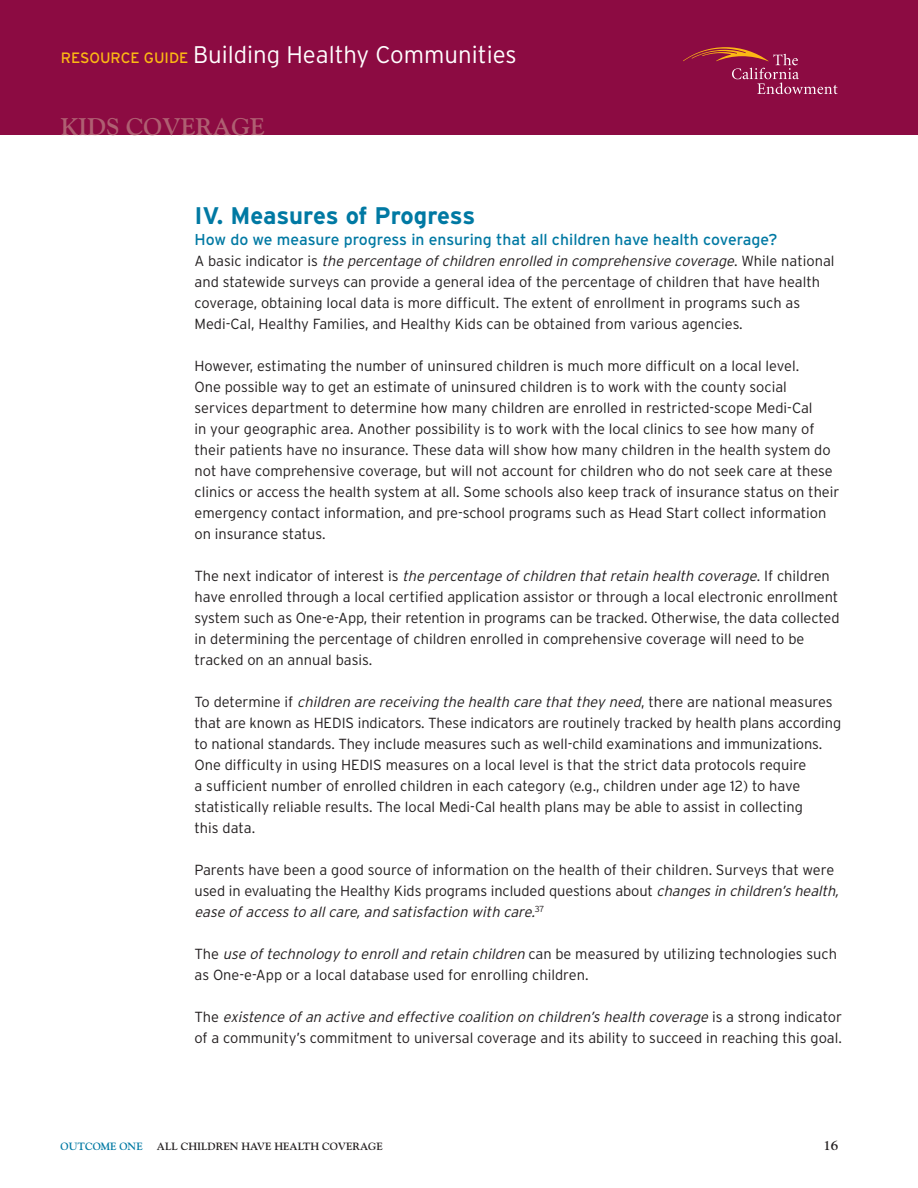
<style>
.page{position:relative;width:918px;height:1188px;background:#fff}
.page>*{position:absolute;margin:0;border:0;box-sizing:border-box;transform-origin:0 0}
.t1{font:300 24px "Interstate";color:#fff}
.t2{font:700 24px "Interstate";letter-spacing:-.005em;color:#0079a3}
.t3{font:700 24px "Goudy";color:#af5f72}
.t4{font:15.75px "Interstate";color:#0079a3}
.t5{font:300 14.7px/21px "Interstate";color:#231f20}
.t6{font:700 13.5px "Goudy";color:#231f20}
.t7{font:700 10.5px "Goudy";color:#231f20}
.t8{font:700 10.5px "Goudy";color:#0079a3}
.s1{font-weight:400;font-size:15px;color:#fcb814}
.s2{font-style:italic}
</style>
<div class="page">
<div style="left:0;top:0;width:918px;height:135px;background:#8c0b42"></div>
<svg style="left:683px;top:47px;width:155px;height:47px"></svg>
<h1 class="t1" style="left:61px;top:41px;width:457px"><span class="s1">RESOURCE GUIDE</span> Building Healthy Communities</h1>
<h1 class="t3" style="left:61px;top:112px;width:205px">KIDS COVERAGE</h1>
<h1 class="t2" style="left:195px;top:201px;width:282px">IV. Measures of Progress</h1>
<p class="t4" style="left:195px;top:230px;width:584px">How do we measure progress in ensuring that all children have health coverage?</p>
<p class="t5" style="left:195px;top:250px;width:642px">A ba s i c i n d i ca to r i s <span class="s2">the percentage of children enrolled in comprehensive coverage</span>. Wh i l e n a t i o n a l and statewide surveys can provide a general idea of the percentage of children that have health coverage, obtaining local data is more difficult. The extent of enrollment in programs such as Medi-Cal, Healthy Families, and Healthy Kids can be obtained from various agencies.</p>
<p class="t5" style="left:195px;top:355px;width:646px">However, estimating the number of uninsured children is much more difficult on a local level.<br>One possible way to get an estimate of uninsured children is to work with the county social services department to determine how many children are enrolled in restricted-scope Medi-Cal<br>in your geographic area. Another possibility is to work with the local clinics to see how many of their patients have no insurance. These data will show how many children in the health system do not have comprehensive coverage, but will not account for children who do not seek care at these clinics or access the health system at all. Some schools also keep track of insurance status on their emergency contact information, and pre-school programs such as Head Start collect information on insurance status.</p>
<p class="t5" style="left:195px;top:565px;width:647px">The next indicator of interest is <span class="s2">the percentage of children that retain health coverage</span>. If children have enrolled through a local certified application assistor or through a local electronic enrollment system such as One-e-App, their retention in programs can be tracked. Otherwise, the data collected in determining the percentage of children enrolled in comprehensive coverage will need to be tracked on an annual basis.</p>
<p class="t5" style="left:195px;top:691px;width:648px">To determine if <span class="s2">children are receiving the health care that they need</span>, there are national measures that are known as HEDIS indicators. These indicators are routinely tracked by health plans according to national standards. They include measures such as well-child examinations and immunizations.<br>One difficulty in using HEDIS measures on a local level is that the strict data protocols require<br>a sufficient number of enrolled children in each category (e.g., children under age 12) to have statistically reliable results. The local Medi-Cal health plans may be able to assist in collecting<br>this data.</p>
<p class="t5" style="left:195px;top:859px;width:648px">Parents have been a good source of information on the health of their children. Surveys that were used in evaluating the Healthy Kids programs included questions about <span class="s2">changesinchildren’shealth, ease of access to all care, and satisfaction with care.</span><sup>37</sup></p>
<p class="t5" style="left:195px;top:943px;width:644px">The <span class="s2">useoftechnology toenrollandretainchildren</span>can be measured by utilizing technologies such as One-e-App or a local database used for enrolling children.</p>
<p class="t5" style="left:195px;top:1006px;width:649px">Th e <span class="s2">existence of an active and effective coalition on children’s health coverage</span> i s a st ro n g i n d i ca to r of a community’s commitment to universal coverage and its ability to succeed in reaching this goal.</p>
<p class="t8" style="left:61px;top:1140px;width:84px">OUTCOME ONE</p>
<p class="t7" style="left:157px;top:1140px;width:227px">ALL CHILDREN HAVE HEALTH COVERAGE</p>
<p class="t6" style="left:823px;top:1137px;width:16px">16</p>
</div>
